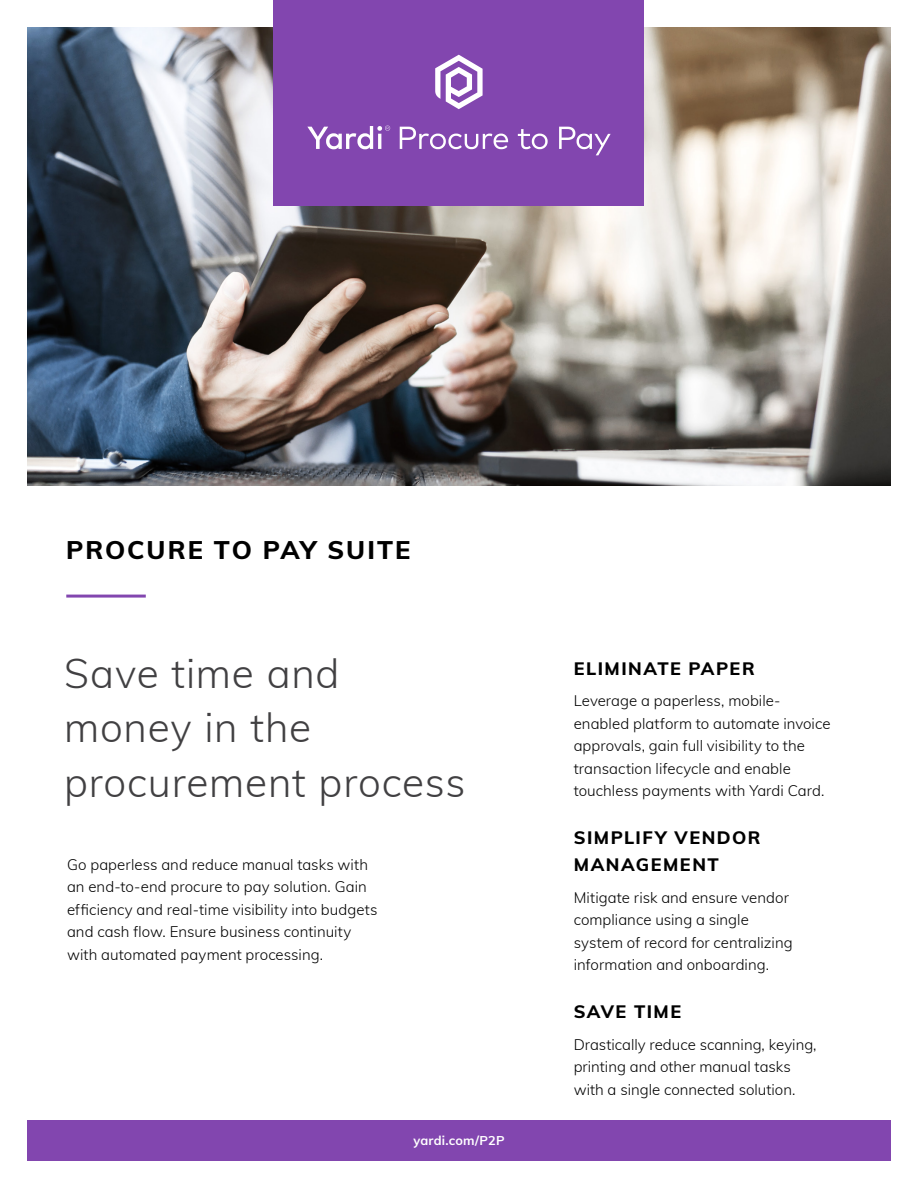
<style>
.page{position:relative;width:918px;height:1188px;background:#fff}
.page>*{position:absolute;margin:0;border:0;box-sizing:border-box;transform-origin:0 0}
.t1{font:300 40.5px/54.2px "Muli";letter-spacing:.02em;color:#414042}
.t2{font:800 25.5px "Muli";letter-spacing:.075em;color:#000}
.t3{font:800 18px/27px "Muli";letter-spacing:.085em;color:#000}
.t4{font:300 15px/22.5px "Muli";color:#000}
.t5{font:700 12.75px "Muli";letter-spacing:.015em;color:#fff}
</style>
<div class="page">
<img style="left:27px;top:27px;width:864px;height:459px">
<div style="left:274px;top:0;width:370px;height:206px;background:#8246af"></div>
<hr style="left:66px;top:595px;width:80px;height:3px;background:#8246af">
<svg style="left:435px;top:55px;width:48px;height:54px"></svg>
<svg style="left:307px;top:126px;width:83px;height:23px"></svg>
<svg style="left:400px;top:127px;width:108px;height:22px"></svg>
<svg style="left:518px;top:129px;width:30px;height:20px"></svg>
<svg style="left:559px;top:127px;width:52px;height:28px"></svg>
<div style="left:27px;top:1120px;width:864px;height:41px;background:#8246af"></div>
<h2 class="t2" style="left:66px;top:531px;width:346px">PROCURE TO PAY SUITE</h2>
<h1 class="t1" style="left:64px;top:645px;width:403px">Save time and money in the procurement process</h1>
<p class="t3" style="left:574px;top:654px;width:183px">ELIMINATE PAPER</p>
<p class="t4" style="left:574px;top:689px;width:258px">Leverage a paperless, mobile&shy;enabled platform to automate invoice approvals, gain full visibility to the transaction lifecycle and enable touchless payments with Yardi Card.</p>
<p class="t3" style="left:574px;top:823px;width:188px">SIMPLIFY VENDOR<br>MANAGEMENT</p>
<p class="t4" style="left:574px;top:885px;width:220px">Mitigate risk and ensure vendor compliance using a single system of record for centralizing information and onboarding.</p>
<p class="t3" style="left:574px;top:997px;width:109px">SAVE TIME</p>
<p class="t4" style="left:574px;top:1032px;width:244px">Drastically reduce scanning, keying, printing and other manual tasks with a single connected solution.</p>
<p class="t4" style="left:67px;top:853px;width:312px">Go paperless and reduce manual tasks with an end-to-end procure to pay solution. Gain efficiency and real-time visibility into budgets and cash flow. Ensure business continuity with automated payment processing.</p>
<p class="t5" style="left:413px;top:1131px;width:93px">yardi.com/P2P</p>
</div>
